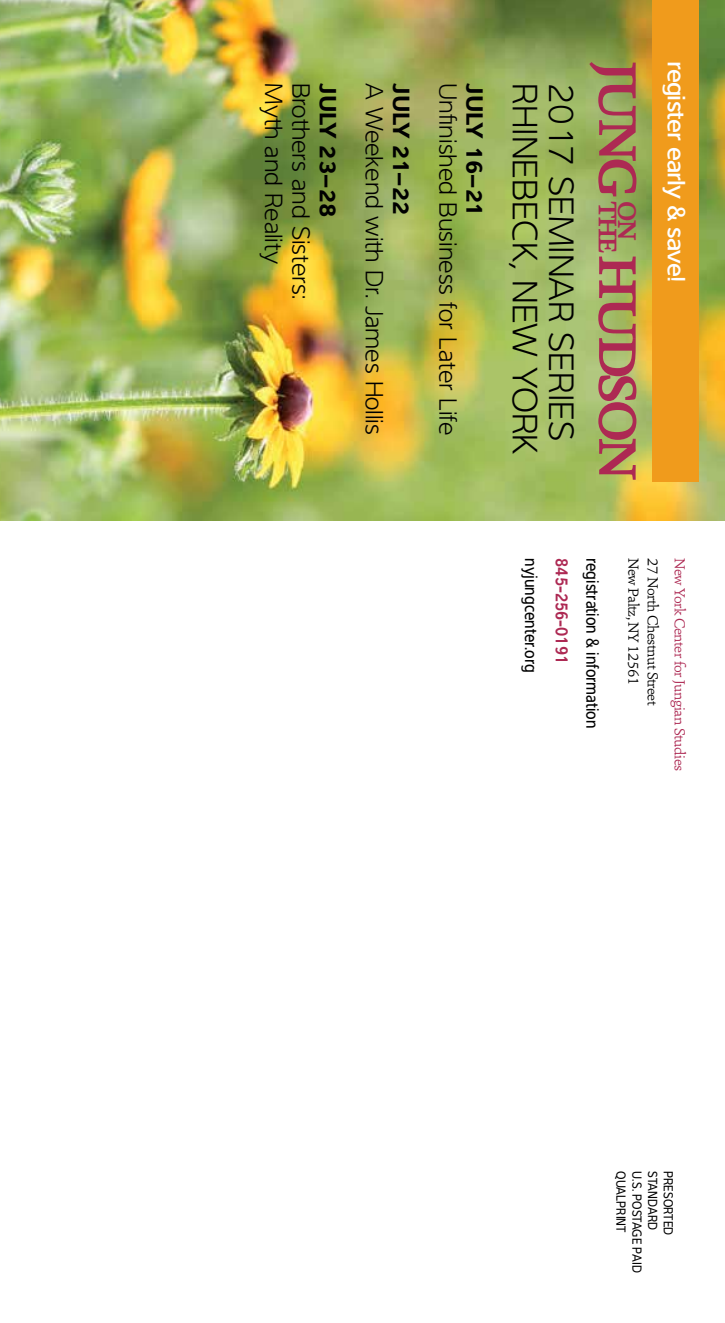
<style>
.page{position:relative;width:725px;height:1323px;background:#fff}
.page>*{position:absolute;margin:0;border:0;box-sizing:border-box;transform-origin:0 0}
.t1{font:700 57.05px "Sina";letter-spacing:-.04em;color:#ad2953}
.t2{font:300 36.4px "Interval Sans Pro";color:#000}
.t3{font:700 27.65px "Sina";color:#ad2953}
.t4{font:500 25.9px "Interval Sans Pro";letter-spacing:-.03em;color:#fff}
.t5{font:300 25.72px "Interval Sans Pro";color:#000}
.t6{font:700 24.15px "Interval Sans Pro";color:#000}
.t7{font:condensed 18.38px "Interval Sans Pro";color:#000}
.t8{font:18.38px "Interval Sans Pro Semi Bo Cond";color:#ad2953}
.t9{font:300 15.75px "Sina";letter-spacing:-.03em;color:#000}
.t10{font:300 15.75px "Sina";letter-spacing:-.03em;color:#ad2953}
.t11{font:condensed 13.65px "Interval Sans Pro";letter-spacing:.01em;color:#000}
</style>
<div class="page">
<img style="left:0;top:0;width:724px;height:521px">
<div style="left:651px;top:0;width:47px;height:481px;background:#f09b1c"></div>
<p class="t5" style="left:292px;top:83px;width:183px;rotate:90deg">Myth and Reality</p>
<p class="t5" style="left:319px;top:83px;width:217px;rotate:90deg">Brothers and Sisters:</p>
<p class="t6" style="left:347px;top:83px;width:136px;rotate:90deg">JULY 23–28</p>
<p class="t5" style="left:393px;top:83px;width:353px;rotate:90deg">A Weekend with Dr. James Hollis</p>
<p class="t6" style="left:420px;top:83px;width:134px;rotate:90deg">JULY 21–22</p>
<p class="t5" style="left:466px;top:83px;width:354px;rotate:90deg">Unfinished Business for Later Life</p>
<p class="t6" style="left:493px;top:83px;width:134px;rotate:90deg">JULY 16–21</p>
<h2 class="t2" style="left:551px;top:83px;width:373px;rotate:90deg">RHINEBECK, NEW YORK</h2>
<h2 class="t2" style="left:587px;top:83px;width:359px;rotate:90deg">2017 SEMINAR SERIES</h2>
<h1 class="t1" style="left:655px;top:62px;width:138px;rotate:90deg">JUNG</h1>
<p class="t4" style="left:696px;top:61px;width:222px;rotate:90deg">register early &amp; save!</p>
<p class="t3" style="left:625px;top:201px;width:55px;rotate:90deg">THE</p>
<p class="t3" style="left:645px;top:201px;width:42px;rotate:90deg">ON</p>
<h1 class="t1" style="left:655px;top:256px;width:227px;rotate:90deg">HUDSON</h1>
<p class="t7" style="left:545px;top:558px;width:116px;rotate:90deg">nyjungcenter.org</p>
<p class="t8" style="left:577px;top:558px;width:107px;rotate:90deg">845-256-0191</p>
<p class="t7" style="left:606px;top:558px;width:172px;rotate:90deg">registration &amp; information</p>
<p class="t9" style="left:643px;top:558px;width:128px;rotate:90deg">New Paltz, NY 12561</p>
<p class="t9" style="left:663px;top:558px;width:149px;rotate:90deg">27 North Chestnut Street</p>
<p class="t10" style="left:690px;top:558px;width:215px;rotate:90deg">New York Center for Jungian Studies</p>
<p class="t11" style="left:631px;top:1171px;width:63px;rotate:90deg">QUALPRINT</p>
<p class="t11" style="left:647px;top:1171px;width:103px;rotate:90deg">U.S. POSTAGE PAID</p>
<p class="t11" style="left:662px;top:1171px;width:60px;rotate:90deg">STANDARD</p>
<p class="t11" style="left:678px;top:1171px;width:65px;rotate:90deg">PRESORTED</p>
</div>
